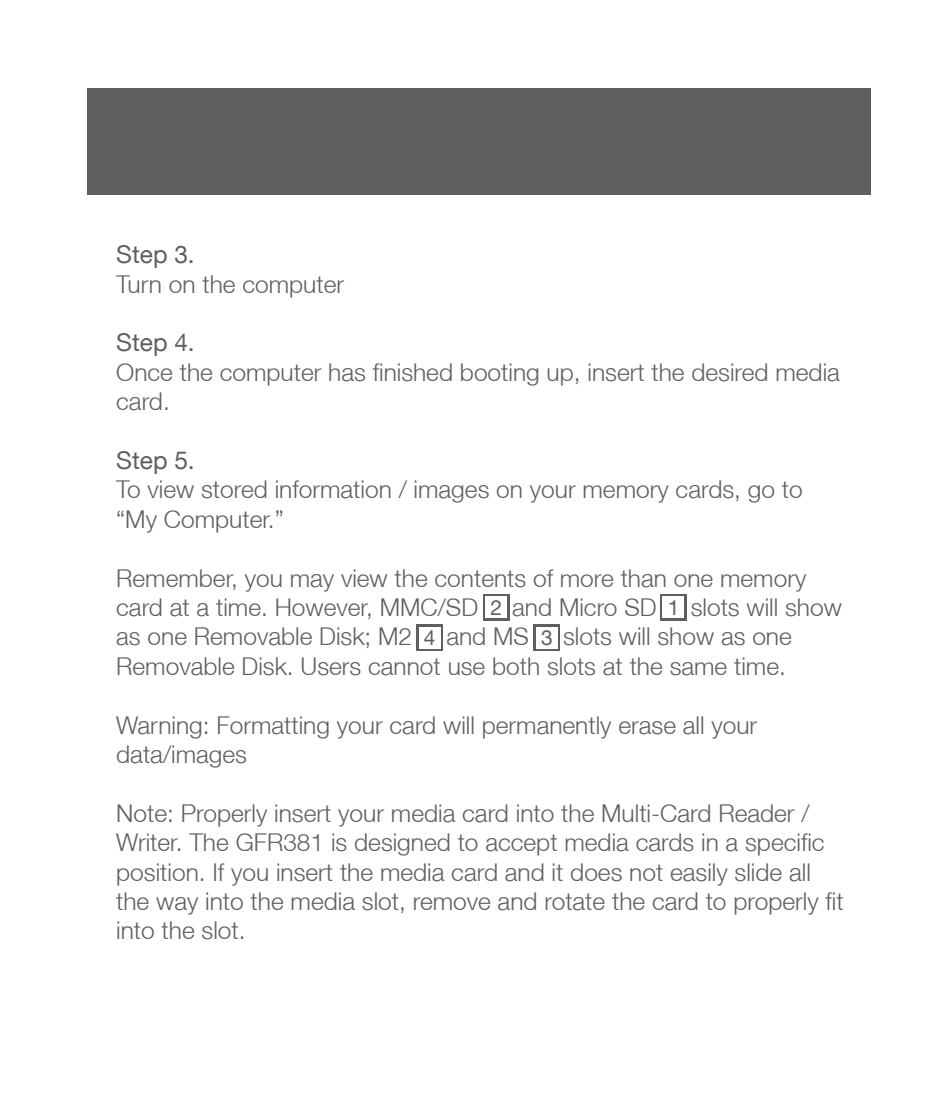
<style>
.page{position:relative;width:949px;height:1120px;background:#fff}
.page>*{position:absolute;margin:0;border:0;box-sizing:border-box;transform-origin:0 0}
.t1{font:300 24.5px/29.4px "Helvetica Neue LT";color:#5f5f62}
.t2{font:24.5px "Helvetica Neue LT";color:#5f5f62}
.t3{font:21px "Helvetica Neue LT";color:#5f5f62}
</style>
<div class="page">
<svg style="left:87px;top:88px;width:784px;height:563px"></svg>
<p class="t2" style="left:116px;top:240px;width:80px">Step 3.</p>
<p class="t1" style="left:116px;top:269px;width:229px">Turn on the computer</p>
<p class="t2" style="left:116px;top:328px;width:80px">Step 4.</p>
<p class="t1" style="left:116px;top:357px;width:725px">Once the computer has finished booting up, insert the desired media card.</p>
<p class="t2" style="left:116px;top:446px;width:80px">Step 5.</p>
<p class="t1" style="left:116px;top:474px;width:688px">To view stored information / images on your memory cards, go to “My Computer.”</p>
<p class="t1" style="left:116px;top:563px;width:691px">Remember, you may view the contents of more than one memory card at a time. However, MMC/SD</p>
<p class="t1" style="left:512px;top:592px;width:146px">and Micro SD</p>
<p class="t1" style="left:690px;top:592px;width:153px">slots will show</p>
<p class="t3" style="left:490px;top:595px;width:13px">2</p>
<p class="t3" style="left:667px;top:595px;width:13px">1</p>
<p class="t1" style="left:116px;top:621px;width:297px">as one Removable Disk; M2</p>
<p class="t1" style="left:446px;top:621px;width:84px">and MS</p>
<p class="t1" style="left:116px;top:621px;width:677px;text-align:right">slots will show as one<br>Removable Disk. Users cannot use both slots at the same time.</p>
<p class="t3" style="left:424px;top:625px;width:13px">4</p>
<p class="t3" style="left:541px;top:625px;width:13px">3</p>
<p class="t1" style="left:116px;top:710px;width:642px">Warning: Formatting your card will permanently erase all your data/images</p>
<p class="t1" style="left:116px;top:798px;width:729px">Note: Properly insert your media card into the Multi-Card Reader / Writer. The GFR381 is designed to accept media cards in a specific position. If you insert the media card and it does not easily slide all the way into the media slot, remove and rotate the card to properly fit into the slot.</p>
</div>
